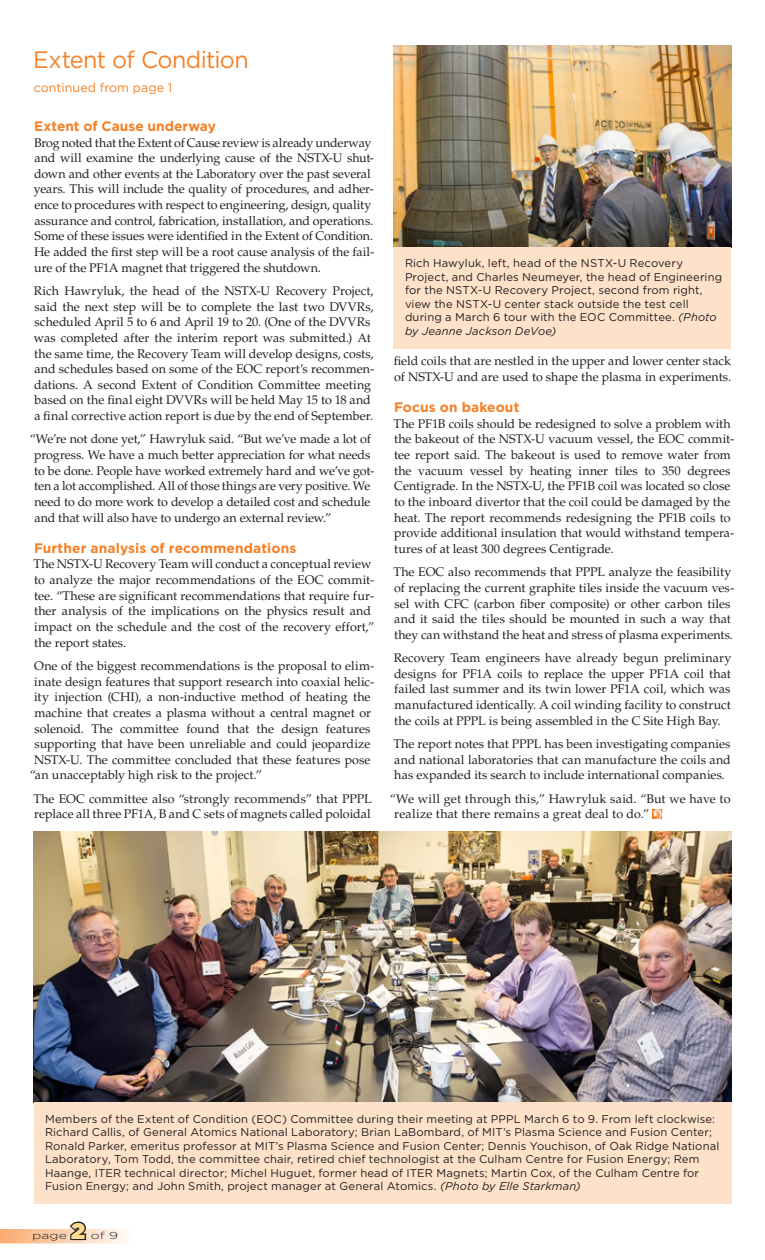
<style>
.page{position:relative;width:765px;height:1260px;background:#fff}
.page>*{position:absolute;margin:0;border:0;box-sizing:border-box;transform-origin:0 0}
.t1{font:23.75px "Gotham";letter-spacing:-.025em;color:#f58025}
.t2{font:900 22.5px "Gotham";color:#ffd990}
.t3{font:700 13.75px "Gotham";letter-spacing:.005em;color:#f58025}
.t4{font:12.5px/15.6px "Palatino LT Std";color:#231f20}
.t5{font:12.5px "Gotham";color:#f58025}
.t6{font:11.25px/13.5px "Gotham";letter-spacing:.01em;color:#231f20}
.t7{font:300 10px "Gotham";color:#231f20;scale:1.4 1}
.s1{font-style:italic}
</style>
<div class="page">
<svg style="left:653px;top:809px;width:9px;height:9px"></svg>
<svg style="left:653px;top:810px;width:8px;height:8px"></svg>
<img style="left:34px;top:831px;width:697px;height:271px">
<div style="left:34px;top:1102px;width:697px;height:102px;background:#fee1c9"></div>
<img style="left:394px;top:45px;width:337px;height:202px">
<div style="left:394px;top:247px;width:337px;height:101px;background:#fee1c9"></div>
<svg style="left:0;top:1221px;width:126px;height:22px"></svg>
<h1 class="t1" style="left:33px;top:45px;width:217px">Extent of Condition</h1>
<p class="t5" style="left:34px;top:79px;width:140px">continued from page 1</p>
<p class="t3" style="left:34px;top:117px;width:183px">Extent of Cause underway</p>
<p class="t4" style="left:34px;top:135px;width:342px">Brog noted that the Extent of Cause review is already underway and will examine the underlying cause of the NSTX-U shut&shy;down and other events at the Laboratory over the past several years. This will include the quality of procedures, and adher&shy;ence to procedures with respect to engineering, design, quality assurance and control, fabrication, installation, and operations.<br>Some of these issues were identified in the Extent of Condition.<br>He added the first step will be a root cause analysis of the fail&shy;ure of the PF1A magnet that triggered the shutdown.</p>
<p class="t4" style="left:34px;top:283px;width:342px">Rich Hawryluk, the head of the NSTX-U Recovery Project, said the next step will be to complete the last two DVVRs, scheduled April 5 to 6 and April 19 to 20. (One of the DVVRs was completed after the interim report was submitted.) At the same time, the Recovery Team will develop designs, costs, and schedules based on some of the EOC report’s recommen&shy;dations. A second Extent of Condition Committee meeting based on the final eight DVVRs will be held May 15 to 18 and a final corrective action report is due by the end of September.</p>
<p class="t4" style="left:34px;top:432px;width:342px;text-indent:-4px">“We’re not done yet,” Hawryluk said. “But we’ve made a lot of progress. We have a much better appreciation for what needs to be done. People have worked extremely hard and we’ve got&shy;ten a lot accomplished. All of those things are very positive. We need to do more work to develop a detailed cost and schedule and that will also have to undergo an external review.”</p>
<p class="t3" style="left:34px;top:539px;width:264px">Further analysis of recommendations</p>
<p class="t4" style="left:33px;top:557px;width:343px">The NSTX-U Recovery Team will conduct a conceptual review to analyze the major recommendations of the EOC commit&shy;tee. “These are significant recommendations that require fur&shy;ther analysis of the implications on the physics result and impact on the schedule and the cost of the recovery effort,” the report states.</p>
<p class="t4" style="left:34px;top:658px;width:341px">One of the biggest recommendations is the proposal to elim-</p>
<p class="t4" style="left:34px;top:674px;width:341px">inate design features that support research into coaxial helic-</p>
<p class="t4" style="left:34px;top:689px;width:338px">ity injection (CHI), a non-inductive method of heating the</p>
<p class="t4" style="left:34px;top:705px;width:338px">machine that creates a plasma without a central magnet or</p>
<p class="t4" style="left:35px;top:721px;width:338px">solenoid. The committee found that the design features</p>
<p class="t4" style="left:35px;top:736px;width:338px">supporting that have been unreliable and could jeopardize</p>
<p class="t4" style="left:34px;top:752px;width:338px">NSTX-U. The committee concluded that these features pose</p>
<p class="t4" style="left:30px;top:768px;width:234px">“an unacceptably high risk to the project.”</p>
<p class="t4" style="left:33px;top:791px;width:340px">The EOC committee also “strongly recommends” that PPPL replace all three PF1A, B and C sets of magnets called poloidal</p>
<p class="t6" style="left:405px;top:256px;width:319px">Rich Hawyluk, left, head of the NSTX-U Recovery Project, and Charles Neumeyer, the head of Engineering for the NSTX-U Recovery Project, second from right, view the NSTX-U center stack outside the test cell during a March 6 tour with the EOC Committee. <span class="s1">(Photo by Jeanne Jackson DeVoe)</span></p>
<p class="t4" style="left:394px;top:353px;width:339px">field coils that are nestled in the upper and lower center stack of NSTX-U and are used to shape the plasma in experiments.</p>
<p class="t3" style="left:394px;top:398px;width:127px">Focus on bakeout</p>
<p class="t4" style="left:393px;top:416px;width:342px">The PF1B coils should be redesigned to solve a problem with the bakeout of the NSTX-U vacuum vessel, the EOC commit&shy;tee report said. The bakeout is used to remove water from the vacuum vessel by heating inner tiles to 350 degrees Centigrade. In the NSTX-U, the PF1B coil was located so close to the inboard divertor that the coil could be damaged by the heat. The report recommends redesigning the PF1B coils to provide additional insulation that would withstand tempera&shy;tures of at least 300 degrees Centigrade.</p>
<p class="t4" style="left:393px;top:564px;width:342px">The EOC also recommends that PPPL analyze the feasibility of replacing the current graphite tiles inside the vacuum ves&shy;sel with CFC (carbon fiber composite) or other carbon tiles and it said the tiles should be mounted in such a way that they can withstand the heat and stress of plasma experiments.</p>
<p class="t4" style="left:394px;top:650px;width:339px;text-align:justify">Recovery Team engineers have already begun preliminary designs for PF1A coils to replace the upper PF1A coil that failed last summer and its twin lower PF1A coil, which was manufactured identically. A coil winding facility to construct the coils at PPPL is being assembled in the C Site High Bay.</p>
<p class="t4" style="left:393px;top:736px;width:339px;text-align:justify">The report notes that PPPL has been investigating companies and national laboratories that can manufacture the coils and has expanded its search to include international companies.</p>
<p class="t4" style="left:394px;top:791px;width:338px;text-indent:-4px">“We will get through this,” Hawryluk said. “But we have to realize that there remains a great deal to do.”</p>
<p class="t6" style="left:45px;top:1112px;width:676px">Members of the Extent of Condition (EOC) Committee during their meeting at PPPL March 6 to 9. From left clockwise:<br>Richard Callis, of General Atomics National Laboratory; Brian LaBombard, of MIT’s Plasma Science and Fusion Center; Ronald Parker, emeritus professor at MIT’s Plasma Science and Fusion Center; Dennis Youchison, of Oak Ridge National Laboratory, Tom Todd, the committee chair, retired chief technologist at the Culham Centre for Fusion Energy; Rem Haange, ITER technical director; Michel Huguet, former head of ITER Magnets; Martin Cox, of the Culham Centre for Fusion Energy; and John Smith, project manager at General Atomics. <span class="s1">(Photo by Elle Starkman)</span></p>
<p class="t7" style="left:32px;top:1229px;width:26px">page</p>
<h2 class="t2" style="left:71px;top:1215px;width:16px">2</h2>
<p class="t7" style="left:91px;top:1229px;width:21px">of 9</p>
</div>
